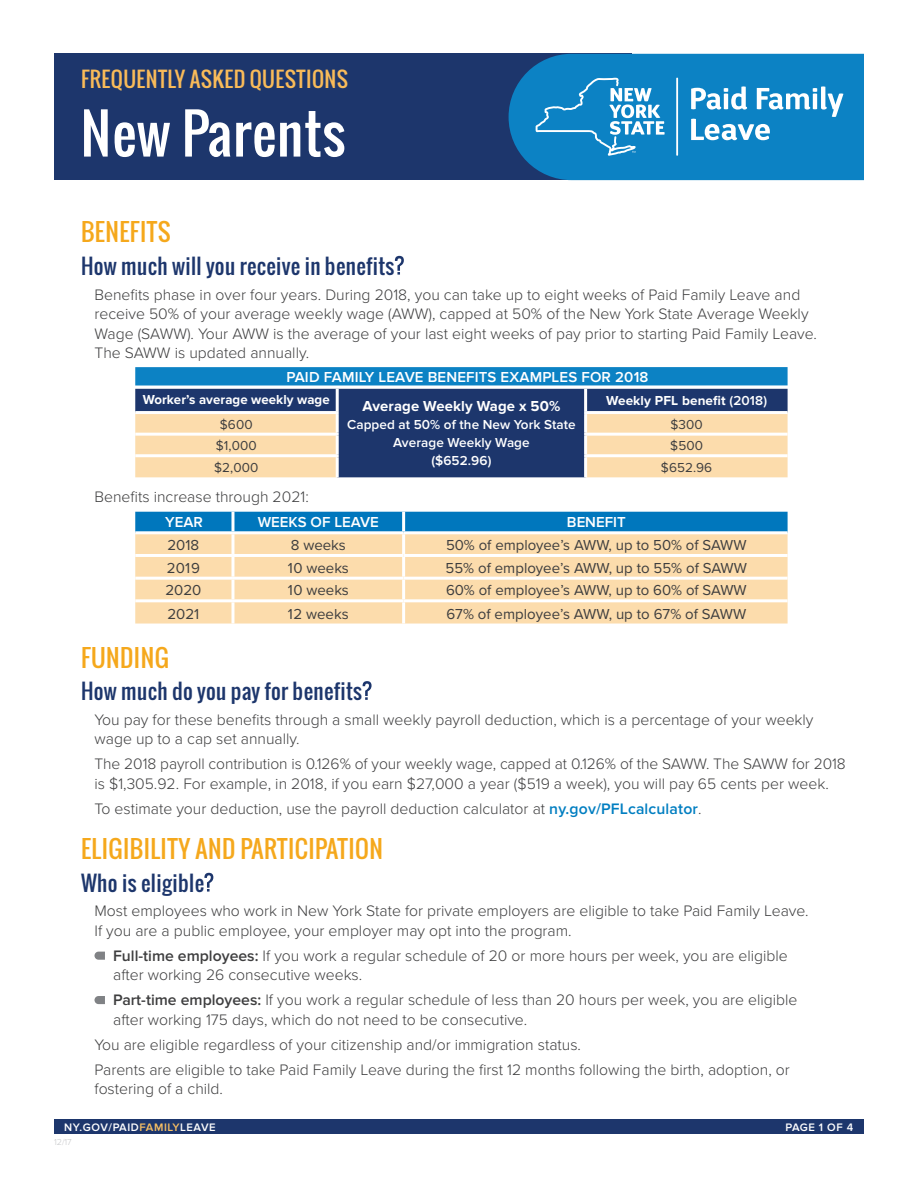
<style>
.page{position:relative;width:918px;height:1188px;background:#fff}
.page>*{position:absolute;margin:0;border:0;box-sizing:border-box;transform-origin:0 0}
.t1{font:54px "Oswald";letter-spacing:.02em;color:#fff}
.t2{font:24px "Oswald";letter-spacing:.02em;color:#f5a81c}
.t3{font:21px "Oswald";letter-spacing:.02em;color:#1d366c}
.t4{font:21px "Oswald";letter-spacing:.02em;color:#f9bb59}
.t5{font:300 15.75px/19.5px "Proxima Nova";color:#3e3e3f}
.t6{font:15px "Proxima Nova";color:#3e3e3f}
.t7{font:600 15px "Proxima Nova";letter-spacing:.01em;color:#fff}
.t8{font:700 15px "Proxima Nova";letter-spacing:.01em;color:#fff}
.t9{font:600 13.5px/18px "Proxima Nova";letter-spacing:.005em;color:#fff;text-align:center}
.t10{font:700 13.5px "Proxima Nova";letter-spacing:.005em;color:#fff}
.t11{font:13.5px "Proxima Nova";letter-spacing:.005em;color:#3e3e3f}
.t12{font:600 11.25px "Proxima Nova";letter-spacing:.05em;color:#fff}
.t13{font:300 9px "Proxima Nova";color:#c7c8ca}
.s1{font-weight:600}
.s2{font-weight:600;color:#007ec1}
.s3{color:#f9c063}
</style>
<div class="page">
<div style="left:54px;top:54px;width:578px;height:126px;background:#1d366c"></div>
<svg style="left:395px;top:256px;width:9px;height:19px"></svg>
<svg style="left:363px;top:681px;width:9px;height:19px"></svg>
<svg style="left:204px;top:873px;width:9px;height:19px"></svg>
<svg style="left:94px;top:952px;width:11px;height:8px"></svg>
<svg style="left:94px;top:996px;width:11px;height:8px"></svg>
<div style="left:135px;top:512px;width:653px;height:19px;background:#0077bd"></div>
<div style="left:135px;top:534px;width:653px;height:90px;background:#fcdcac"></div>
<hr style="left:231px;top:512px;width:3px;height:19px;background:#fff">
<hr style="left:402px;top:512px;width:3px;height:19px;background:#fff">
<hr style="left:231px;top:534px;width:3px;height:20px;background:#fff">
<hr style="left:402px;top:534px;width:3px;height:20px;background:#fff">
<hr style="left:135px;top:554px;width:98px;height:3px;background:#fff">
<hr style="left:233px;top:554px;width:171px;height:3px;background:#fff">
<hr style="left:231px;top:557px;width:3px;height:20px;background:#fff">
<hr style="left:404px;top:554px;width:384px;height:3px;background:#fff">
<hr style="left:402px;top:557px;width:3px;height:20px;background:#fff">
<hr style="left:135px;top:577px;width:98px;height:3px;background:#fff">
<hr style="left:233px;top:577px;width:171px;height:3px;background:#fff">
<hr style="left:231px;top:580px;width:3px;height:19px;background:#fff">
<hr style="left:404px;top:577px;width:384px;height:3px;background:#fff">
<hr style="left:402px;top:580px;width:3px;height:19px;background:#fff">
<hr style="left:135px;top:599px;width:98px;height:3px;background:#fff">
<hr style="left:233px;top:599px;width:171px;height:3px;background:#fff">
<hr style="left:231px;top:602px;width:3px;height:22px;background:#fff">
<hr style="left:404px;top:599px;width:384px;height:3px;background:#fff">
<hr style="left:402px;top:602px;width:3px;height:22px;background:#fff">
<div style="left:135px;top:367px;width:653px;height:19px;background:#0c82c4"></div>
<div style="left:135px;top:389px;width:653px;height:24px;background:#1d366c"></div>
<svg style="left:135px;top:413px;width:653px;height:64px;background:#a19892"></svg>
<hr style="left:336px;top:389px;width:3px;height:22px;background:#fff">
<hr style="left:584px;top:389px;width:3px;height:22px;background:#fff">
<hr style="left:135px;top:411px;width:204px;height:3px;background:#fff">
<hr style="left:584px;top:411px;width:204px;height:3px;background:#fff">
<hr style="left:336px;top:414px;width:3px;height:19px;background:#fff">
<hr style="left:584px;top:414px;width:3px;height:19px;background:#fff">
<hr style="left:135px;top:433px;width:204px;height:3px;background:#fff">
<hr style="left:336px;top:436px;width:3px;height:18px;background:#fff">
<hr style="left:584px;top:433px;width:204px;height:3px;background:#fff">
<hr style="left:584px;top:436px;width:3px;height:18px;background:#fff">
<hr style="left:135px;top:454px;width:204px;height:3px;background:#fff">
<hr style="left:336px;top:457px;width:3px;height:20px;background:#fff">
<hr style="left:584px;top:454px;width:204px;height:3px;background:#fff">
<hr style="left:584px;top:457px;width:3px;height:20px;background:#fff">
<svg style="left:509px;top:54px;width:355px;height:126px;background:#0d7dbe"></svg>
<svg style="left:691px;top:86px;width:152px;height:54px"></svg>
<svg style="left:536px;top:78px;width:129px;height:78px;background:#3496cd"></svg>
<hr style="left:676px;top:78px;width:2px;height:78px;background:#fff">
<div style="left:54px;top:1119px;width:810px;height:15px;background:#1d366c"></div>
<h3 class="t4" style="left:81px;top:64px;width:269px">FREQUENTLY ASKED QUESTIONS</h3>
<h1 class="t1" style="left:81px;top:93px;width:266px">New Parents</h1>
<h2 class="t2" style="left:81px;top:214px;width:91px">BENEFITS</h2>
<h3 class="t3" style="left:81px;top:250px;width:315px">How much will you receive in benefits</h3>
<p class="t5" style="left:94px;top:284px;width:724px">Benefits phase in over four years. During 2018, you can take up to eight weeks of Paid Family Leave and receive 50% of your average weekly wage (AWW), capped at 50% of the New York State Average Weekly Wage (SAWW). Your AWW is the average of your last eight weeks of pay prior to starting Paid Family Leave.<br>The SAWW is updated annually.</p>
<p class="t7" style="left:287px;top:368px;width:363px">PAID FAMILY LEAVE BENEFITS EXAMPLES FOR 2018</p>
<p class="t10" style="left:143px;top:392px;width:189px">Worker’s average weekly wage</p>
<p class="t8" style="left:363px;top:397px;width:199px">Average Weekly Wage x 50%</p>
<p class="t9" style="left:347px;top:415px;width:230px">Capped at 50% of the New York State<br>Average Weekly Wage<br>($652.96)</p>
<p class="t10" style="left:606px;top:392px;width:163px">Weekly PFL benefit <span class="s1">(2018)</span></p>
<p class="t11" style="left:220px;top:414px;width:34px">$600</p>
<p class="t11" style="left:670px;top:414px;width:34px">$300</p>
<p class="t11" style="left:216px;top:436px;width:42px">$1,000</p>
<p class="t11" style="left:670px;top:436px;width:34px">$500</p>
<p class="t11" style="left:214px;top:457px;width:46px">$2,000</p>
<p class="t11" style="left:661px;top:457px;width:53px">$652.96</p>
<p class="t5" style="left:94px;top:486px;width:216px">Benefits increase through 2021:</p>
<p class="t7" style="left:165px;top:513px;width:39px">YEAR</p>
<p class="t7" style="left:258px;top:513px;width:123px">WEEKS OF LEAVE</p>
<p class="t7" style="left:567px;top:513px;width:60px">BENEFIT</p>
<p class="t6" style="left:167px;top:534px;width:33px">2018</p>
<p class="t6" style="left:291px;top:534px;width:57px">8 weeks</p>
<p class="t6" style="left:446px;top:534px;width:302px">50% of employee’s AWW, up to 50% of SAWW</p>
<p class="t6" style="left:167px;top:557px;width:34px">2019</p>
<p class="t6" style="left:288px;top:557px;width:63px">10 weeks</p>
<p class="t6" style="left:446px;top:557px;width:303px">55% of employee’s AWW, up to 55% of SAWW</p>
<p class="t6" style="left:165px;top:579px;width:37px">2020</p>
<p class="t6" style="left:288px;top:579px;width:63px">10 weeks</p>
<p class="t6" style="left:446px;top:579px;width:302px">60% of employee’s AWW, up to 60% of SAWW</p>
<p class="t6" style="left:167px;top:602px;width:34px">2021</p>
<p class="t6" style="left:288px;top:602px;width:62px">12 weeks</p>
<p class="t6" style="left:446px;top:602px;width:301px">67% of employee’s AWW, up to 67% of SAWW</p>
<h2 class="t2" style="left:81px;top:639px;width:89px">FUNDING</h2>
<h3 class="t3" style="left:81px;top:675px;width:283px">How much do you pay for benefits</h3>
<p class="t5" style="left:94px;top:709px;width:721px">You pay for these benefits through a small weekly payroll deduction, which is a percentage of your weekly wage up to a cap set annually.</p>
<p class="t5" style="left:94px;top:753px;width:753px">The 2018 payroll contribution is 0.126% of your weekly wage, capped at 0.126% of the SAWW. The SAWW for 2018 is $1,305.92. For example, in 2018, if you earn $27,000 a year ($519 a week), you will pay 65 cents per week.</p>
<p class="t5" style="left:95px;top:798px;width:609px">To estimate your deduction, use the payroll deduction calculator at <span class="s2">ny.gov/PFLcalculator</span>.</p>
<h2 class="t2" style="left:81px;top:831px;width:304px">ELIGIBILITY AND PARTICIPATION</h2>
<h3 class="t3" style="left:81px;top:867px;width:125px">Who is eligible</h3>
<p class="t5" style="left:94px;top:901px;width:716px">Most employees who work in New York State for private employers are eligible to take Paid Family Leave.<br>If you are a public employee, your employer may opt into the program.</p>
<p class="t5" style="left:113px;top:945px;width:676px"><span class="s1">Full-time employees:</span> If you work a regular schedule of 20 or more hours per week, you are eligible after working 26 consecutive weeks.</p>
<p class="t5" style="left:113px;top:989px;width:686px"><span class="s1">Part-time employees:</span> If you work a regular schedule of less than 20 hours per week, you are eligible after working 175 days, which do not need to be consecutive.</p>
<p class="t5" style="left:94px;top:1031px;width:697px;line-height:24.9px">You are eligible regardless of your citizenship and/or immigration status.<br>Parents are eligible to take Paid Family Leave during the first 12 months following the birth, adoption, or</p>
<p class="t5" style="left:94px;top:1078px;width:130px">fostering of a child.</p>
<p class="t12" style="left:64px;top:1120px;width:153px">NY.GOV/PAID<span class="s3">FAMILY</span>LEAVE</p>
<p class="t12" style="left:785px;top:1120px;width:69px">PAGE 1 OF 4</p>
<p class="t13" style="left:54px;top:1136px;width:19px">12/17</p>
</div>
